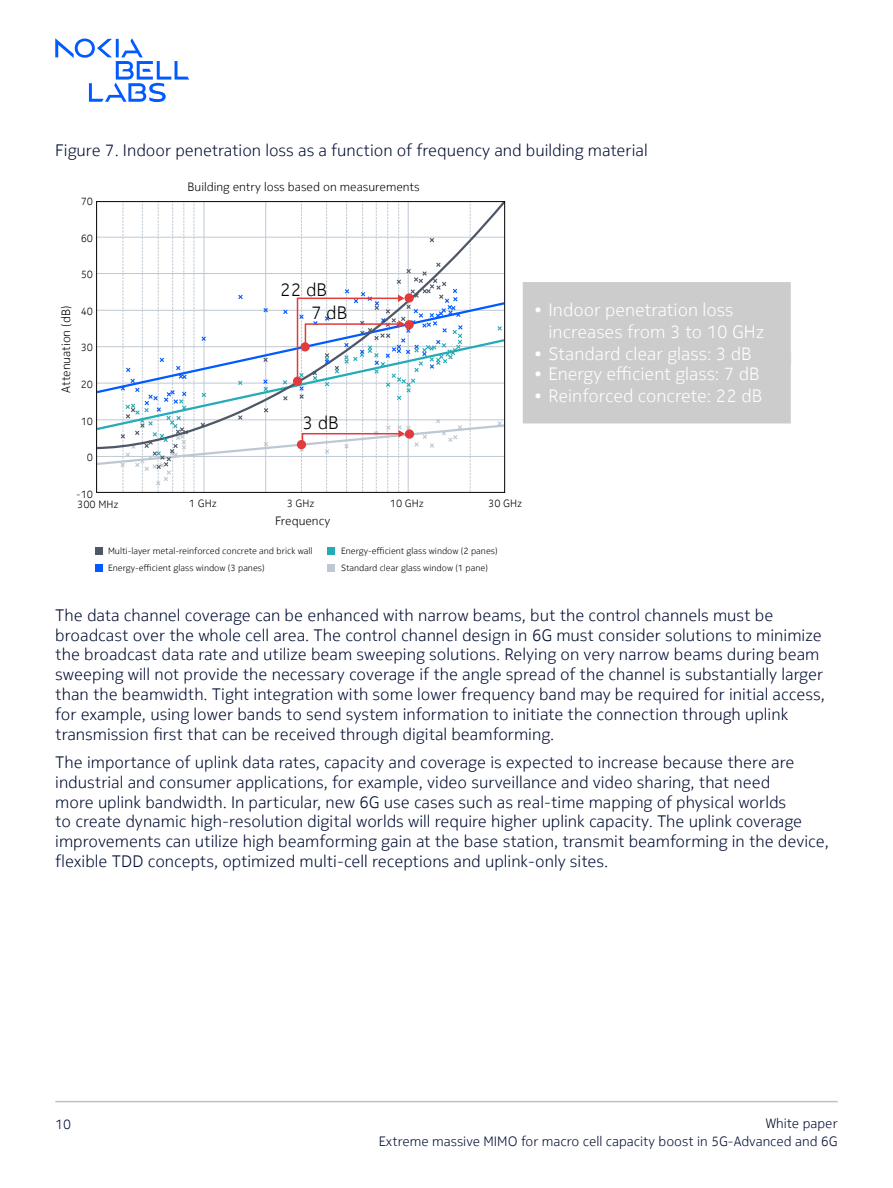
<style>
.page{position:relative;width:893px;height:1188px;background:#fff}
.page>*{position:absolute;margin:0;border:0;box-sizing:border-box;transform-origin:0 0}
.t1{font:300 18px/23.5px "Nokia Pure Text";color:#000}
.t2{font:300 17.85px/21.6px "Nokia Pure Text";color:#fff}
.t3{font:300 16.5px/19.8px "Nokia Pure Text";color:#000d33}
.t4{font:300 13.5px/18.6px "Nokia Pure Text";color:#000d33;text-align:right}
.t5{font:300 12px "Nokia Pure Text";color:#000}
.t6{font:300 10.5px "Nokia Pure Text";color:#000}
.t7{font:300 9px/16.8px "Nokia Pure Text";color:#000}
</style>
<div class="page">
<hr style="left:55px;top:1101px;width:783px;height:1px;background:#c1bec6">
<svg style="left:55px;top:38px;width:134px;height:64px"></svg>
<div style="left:523px;top:282px;width:268px;height:141px;background:#ccc"></div>
<div style="left:95px;top:547px;width:8px;height:8px;background:#4d5766"></div>
<div style="left:95px;top:564px;width:8px;height:7px;background:#005aff"></div>
<div style="left:327px;top:547px;width:7px;height:8px;background:#23abb6"></div>
<div style="left:327px;top:564px;width:7px;height:7px;background:#bec8d2"></div>
<svg style="left:98px;top:202px;width:408px;height:290px"></svg>
<div style="left:96px;top:201px;width:409px;height:292px;border:1px solid #000"></div>
<p class="t3" style="left:55px;top:141px;width:594px">Figure 7. Indoor penetration loss as a function of frequency and building material</p>
<p class="t6" style="left:81px;top:195px;width:14px">70</p>
<p class="t6" style="left:81px;top:231px;width:14px">60</p>
<p class="t6" style="left:81px;top:268px;width:14px">50</p>
<p class="t6" style="left:81px;top:304px;width:14px">40</p>
<p class="t6" style="left:81px;top:341px;width:14px">30</p>
<p class="t6" style="left:81px;top:378px;width:14px">20</p>
<p class="t6" style="left:81px;top:414px;width:14px">10</p>
<p class="t6" style="left:87px;top:451px;width:8px">0</p>
<p class="t6" style="left:76px;top:487px;width:18px">-10</p>
<p class="t5" style="left:58px;top:393px;width:88px;rotate:-90deg">Attenuation (dB)</p>
<p class="t5" style="left:187px;top:179px;width:234px">Building entry loss based on measurements</p>
<p class="t1" style="left:311px;top:277px;width:38px;text-indent:-31px">22 dB<br>7 dB</p>
<p class="t1" style="left:302px;top:411px;width:38px">3 dB</p>
<p class="t6" style="left:77px;top:498px;width:43px">300 MHz</p>
<p class="t6" style="left:189px;top:497px;width:29px">1 GHz</p>
<p class="t6" style="left:287px;top:497px;width:29px">3 GHz</p>
<p class="t6" style="left:390px;top:497px;width:35px">10 GHz</p>
<p class="t6" style="left:488px;top:497px;width:35px">30 GHz</p>
<p class="t5" style="left:275px;top:513px;width:57px">Frequency</p>
<p class="t7" style="left:108px;top:542px;width:206px">Multi-layer metal-reinforced concrete and brick wall<br>Energy-efficient glass window (3 panes)</p>
<p class="t7" style="left:341px;top:542px;width:158px">Energy-efficient glass window (2 panes)<br>Standard clear glass window (1 pane)</p>
<p class="t2" style="left:548px;top:299px;width:217px;text-indent:-14px">• Indoor penetration loss increases from 3 to 10 GHz</p>
<p class="t2" style="left:534px;top:343px;width:219px">• Standard clear glass: 3 dB</p>
<p class="t2" style="left:534px;top:363px;width:227px">• Energy efficient glass: 7 dB</p>
<p class="t2" style="left:534px;top:385px;width:230px">• Reinforced concrete: 22 dB</p>
<p class="t3" style="left:55px;top:605px;width:771px">The data channel coverage can be enhanced with narrow beams, but the control channels must be broadcast over the whole cell area. The control channel design in 6G must consider solutions to minimize the broadcast data rate and utilize beam sweeping solutions. Relying on very narrow beams during beam sweeping will not provide the necessary coverage if the angle spread of the channel is substantially larger than the beamwidth. Tight integration with some lower frequency band may be required for initial access, for example, using lower bands to send system information to initiate the connection through uplink transmission first that can be received through digital beamforming.</p>
<p class="t3" style="left:55px;top:752px;width:775px">The importance of uplink data rates, capacity and coverage is expected to increase because there are industrial and consumer applications, for example, video surveillance and video sharing, that need<br>more uplink bandwidth. In particular, new 6G use cases such as real-time mapping of physical worlds<br>to create dynamic high-resolution digital worlds will require higher uplink capacity. The uplink coverage improvements can utilize high beamforming gain at the base station, transmit beamforming in the device, flexible TDD concepts, optimized multi-cell receptions and uplink-only sites.</p>
<p class="t4" style="left:55px;top:1115px;width:17px">10</p>
<p class="t4" style="left:379px;top:1113px;width:460px">White paper<br>Extreme massive MIMO for macro cell capacity boost in 5G-Advanced and 6G</p>
</div>
